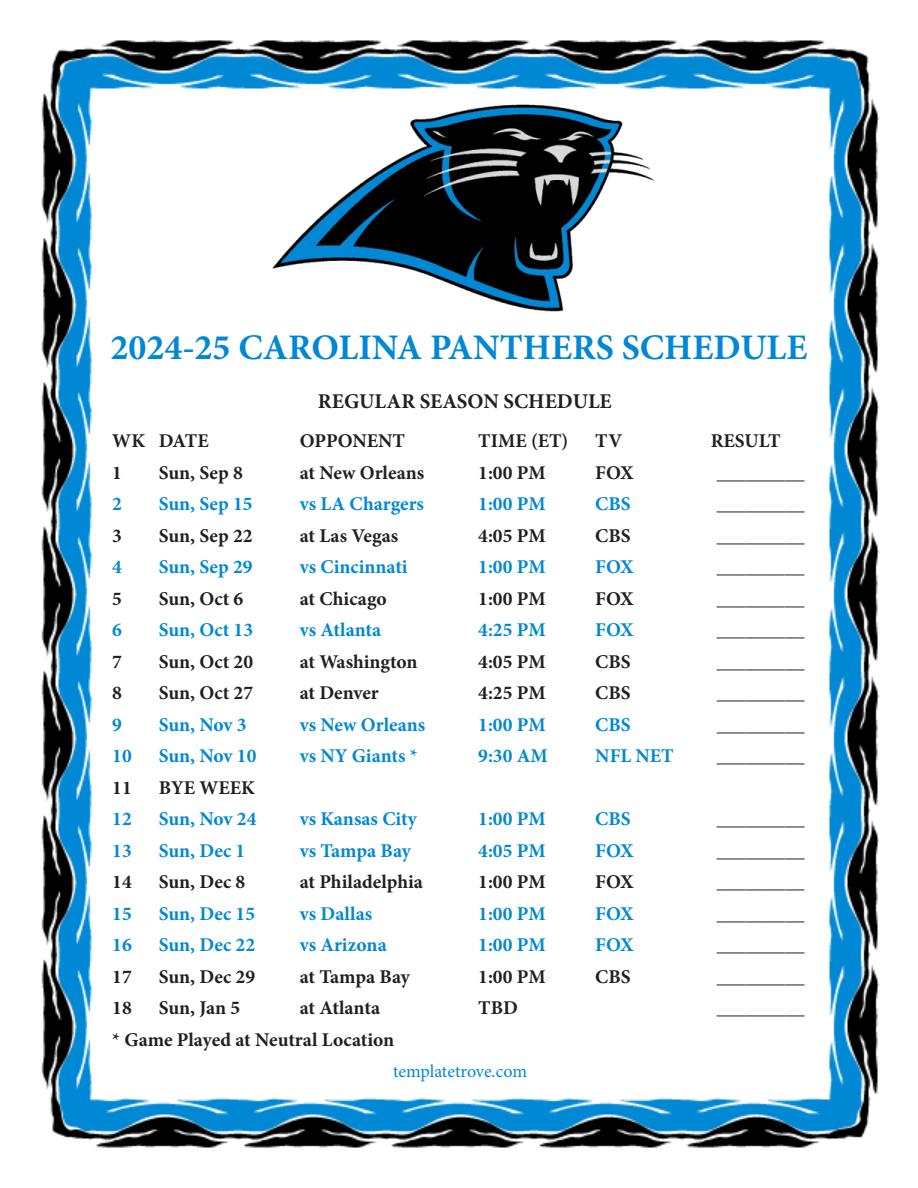
<style>
.page{position:relative;width:918px;height:1188px;background:#fff}
.page>*{position:absolute;margin:0;border:0;box-sizing:border-box;transform-origin:0 0}
.t1{font:700 36px "Minion Pro";color:#0088d4}
.t2{font:700 21px "Minion Pro";color:#231f20}
.t3{font:700 19.5px "Minion Pro";color:#231f20}
.t4{font:700 19.5px "Minion Pro";color:#0088d4}
.t5{font:18px "Minion Pro";letter-spacing:-.005em;color:#0088d4}
</style>
<div class="page">
<img style="left:41px;top:40px;width:839px;height:1108px">
<img style="left:255px;top:99px;width:408px;height:219px">
<p class="t1" style="left:110px;top:323px;width:699px">2024-25 CAROLINA PANTHERS SCHEDULE</p>
<p class="t2" style="left:318px;top:387px;width:295px">REGULAR SEASON SCHEDULE</p>
<p class="t3" style="left:112px;top:427px;width:98px">WK DATE</p>
<p class="t3" style="left:300px;top:427px;width:107px">OPPONENT</p>
<p class="t3" style="left:478px;top:427px;width:92px">TIME (ET)</p>
<p class="t3" style="left:595px;top:427px;width:28px">TV</p>
<p class="t3" style="left:711px;top:427px;width:71px">RESULT</p>
<p class="t3" style="left:112px;top:459px;width:11px">1</p>
<p class="t3" style="left:159px;top:459px;width:86px">Sun, Sep 8</p>
<p class="t3" style="left:300px;top:459px;width:126px">at New Orleans</p>
<p class="t3" style="left:478px;top:459px;width:69px">1:00 PM</p>
<p class="t3" style="left:595px;top:459px;width:40px">FOX</p>
<p class="t3" style="left:717px;top:459px;width:89px">_________</p>
<p class="t4" style="left:112px;top:490px;width:11px">2</p>
<p class="t4" style="left:159px;top:490px;width:95px">Sun, Sep 15</p>
<p class="t4" style="left:300px;top:490px;width:126px">vs LA Chargers</p>
<p class="t4" style="left:478px;top:490px;width:69px">1:00 PM</p>
<p class="t4" style="left:595px;top:490px;width:37px">CBS</p>
<p class="t3" style="left:717px;top:490px;width:89px">_________</p>
<p class="t3" style="left:112px;top:522px;width:11px">3</p>
<p class="t3" style="left:159px;top:522px;width:95px">Sun, Sep 22</p>
<p class="t3" style="left:300px;top:522px;width:100px">at Las Vegas</p>
<p class="t3" style="left:478px;top:522px;width:69px">4:05 PM</p>
<p class="t3" style="left:595px;top:522px;width:37px">CBS</p>
<p class="t3" style="left:717px;top:522px;width:89px">_________</p>
<p class="t4" style="left:112px;top:553px;width:11px">4</p>
<p class="t4" style="left:159px;top:553px;width:95px">Sun, Sep 29</p>
<p class="t4" style="left:300px;top:553px;width:109px">vs Cincinnati</p>
<p class="t4" style="left:478px;top:553px;width:69px">1:00 PM</p>
<p class="t4" style="left:595px;top:553px;width:40px">FOX</p>
<p class="t3" style="left:717px;top:553px;width:89px">_________</p>
<p class="t3" style="left:112px;top:585px;width:11px">5</p>
<p class="t3" style="left:159px;top:585px;width:86px">Sun, Oct 6</p>
<p class="t3" style="left:300px;top:585px;width:89px">at Chicago</p>
<p class="t3" style="left:478px;top:585px;width:69px">1:00 PM</p>
<p class="t3" style="left:595px;top:585px;width:40px">FOX</p>
<p class="t3" style="left:717px;top:585px;width:89px">_________</p>
<p class="t4" style="left:112px;top:616px;width:11px">6</p>
<p class="t4" style="left:159px;top:616px;width:96px">Sun, Oct 13</p>
<p class="t4" style="left:300px;top:616px;width:83px">vs Atlanta</p>
<p class="t4" style="left:478px;top:616px;width:69px">4:25 PM</p>
<p class="t4" style="left:595px;top:616px;width:40px">FOX</p>
<p class="t3" style="left:717px;top:616px;width:89px">_________</p>
<p class="t3" style="left:112px;top:648px;width:11px">7</p>
<p class="t3" style="left:159px;top:648px;width:96px">Sun, Oct 20</p>
<p class="t3" style="left:300px;top:648px;width:119px">at Washington</p>
<p class="t3" style="left:478px;top:648px;width:69px">4:05 PM</p>
<p class="t3" style="left:595px;top:648px;width:37px">CBS</p>
<p class="t3" style="left:717px;top:648px;width:89px">_________</p>
<p class="t3" style="left:112px;top:679px;width:11px">8</p>
<p class="t3" style="left:159px;top:679px;width:96px">Sun, Oct 27</p>
<p class="t3" style="left:300px;top:679px;width:80px">at Denver</p>
<p class="t3" style="left:478px;top:679px;width:69px">4:25 PM</p>
<p class="t3" style="left:595px;top:679px;width:37px">CBS</p>
<p class="t3" style="left:717px;top:679px;width:89px">_________</p>
<p class="t4" style="left:112px;top:711px;width:11px">9</p>
<p class="t4" style="left:159px;top:711px;width:89px">Sun, Nov 3</p>
<p class="t4" style="left:300px;top:711px;width:127px">vs New Orleans</p>
<p class="t4" style="left:478px;top:711px;width:69px">1:00 PM</p>
<p class="t4" style="left:595px;top:711px;width:37px">CBS</p>
<p class="t3" style="left:717px;top:711px;width:89px">_________</p>
<p class="t4" style="left:112px;top:742px;width:21px">10</p>
<p class="t4" style="left:159px;top:742px;width:99px">Sun, Nov 10</p>
<p class="t4" style="left:300px;top:742px;width:120px">vs NY Giants *</p>
<p class="t4" style="left:478px;top:742px;width:71px">9:30 AM</p>
<p class="t4" style="left:595px;top:742px;width:80px">NFL NET</p>
<p class="t3" style="left:717px;top:742px;width:89px">_________</p>
<p class="t3" style="left:112px;top:774px;width:21px">11</p>
<p class="t3" style="left:159px;top:774px;width:98px">BYE WEEK</p>
<p class="t4" style="left:112px;top:805px;width:21px">12</p>
<p class="t4" style="left:159px;top:805px;width:99px">Sun, Nov 24</p>
<p class="t4" style="left:300px;top:805px;width:119px">vs Kansas City</p>
<p class="t4" style="left:478px;top:805px;width:69px">1:00 PM</p>
<p class="t4" style="left:595px;top:805px;width:37px">CBS</p>
<p class="t3" style="left:717px;top:805px;width:89px">_________</p>
<p class="t4" style="left:112px;top:837px;width:21px">13</p>
<p class="t4" style="left:159px;top:837px;width:88px">Sun, Dec 1</p>
<p class="t4" style="left:300px;top:837px;width:113px">vs Tampa Bay</p>
<p class="t4" style="left:478px;top:837px;width:69px">4:05 PM</p>
<p class="t4" style="left:595px;top:837px;width:40px">FOX</p>
<p class="t3" style="left:717px;top:837px;width:89px">_________</p>
<p class="t3" style="left:112px;top:868px;width:21px">14</p>
<p class="t3" style="left:159px;top:868px;width:88px">Sun, Dec 8</p>
<p class="t3" style="left:300px;top:868px;width:125px">at Philadelphia</p>
<p class="t3" style="left:478px;top:868px;width:69px">1:00 PM</p>
<p class="t3" style="left:595px;top:868px;width:40px">FOX</p>
<p class="t3" style="left:717px;top:868px;width:89px">_________</p>
<p class="t4" style="left:112px;top:900px;width:21px">15</p>
<p class="t4" style="left:159px;top:900px;width:98px">Sun, Dec 15</p>
<p class="t4" style="left:300px;top:900px;width:74px">vs Dallas</p>
<p class="t4" style="left:478px;top:900px;width:69px">1:00 PM</p>
<p class="t4" style="left:595px;top:900px;width:40px">FOX</p>
<p class="t3" style="left:717px;top:900px;width:89px">_________</p>
<p class="t4" style="left:112px;top:931px;width:21px">16</p>
<p class="t4" style="left:159px;top:931px;width:98px">Sun, Dec 22</p>
<p class="t4" style="left:300px;top:931px;width:89px">vs Arizona</p>
<p class="t4" style="left:478px;top:931px;width:69px">1:00 PM</p>
<p class="t4" style="left:595px;top:931px;width:40px">FOX</p>
<p class="t3" style="left:717px;top:931px;width:89px">_________</p>
<p class="t3" style="left:112px;top:963px;width:21px">17</p>
<p class="t3" style="left:159px;top:963px;width:98px">Sun, Dec 29</p>
<p class="t3" style="left:300px;top:963px;width:112px">at Tampa Bay</p>
<p class="t3" style="left:478px;top:963px;width:69px">1:00 PM</p>
<p class="t3" style="left:595px;top:963px;width:37px">CBS</p>
<p class="t3" style="left:717px;top:963px;width:89px">_________</p>
<p class="t3" style="left:112px;top:994px;width:21px">18</p>
<p class="t3" style="left:159px;top:994px;width:83px">Sun, Jan 5</p>
<p class="t3" style="left:300px;top:994px;width:82px">at Atlanta</p>
<p class="t3" style="left:478px;top:994px;width:41px">TBD</p>
<p class="t3" style="left:717px;top:994px;width:89px">_________</p>
<p class="t3" style="left:112px;top:1026px;width:284px">* Game Played at Neutral Location</p>
<p class="t5" style="left:393px;top:1059px;width:136px">templatetrove.com</p>
</div>
